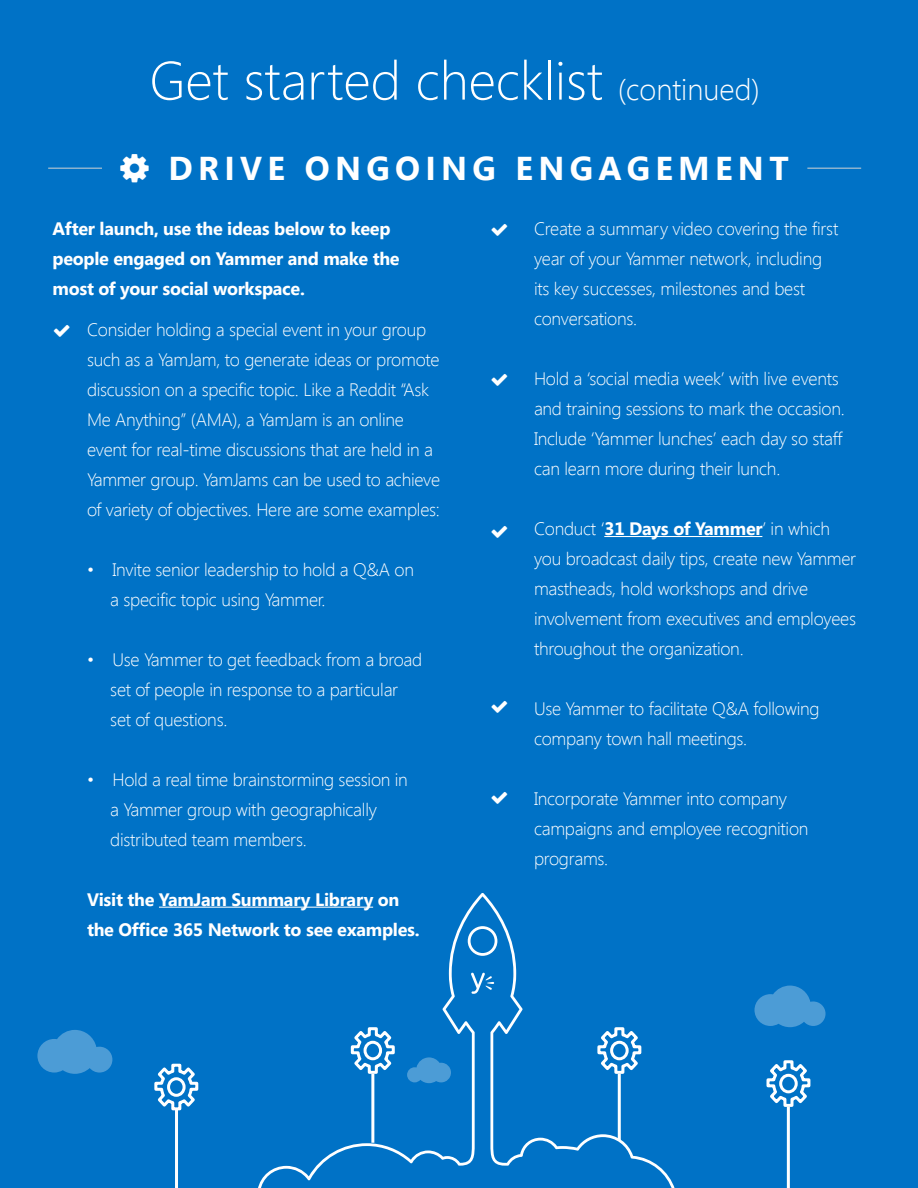
<style>
.page{position:relative;width:918px;height:1188px;background:#0072c6}
.page>*{position:absolute;margin:0;border:0;box-sizing:border-box;transform-origin:0 0}
.t1{font:300 54px "Segoe UI";color:#fff}
.t2{font:700 33px "Segoe UI";letter-spacing:.16em;color:#fff}
.t3{font:300 18px/30px "Segoe UI";letter-spacing:-.015em;color:#fff}
.t4{font:700 18px/30px "Segoe UI";letter-spacing:-.015em;color:#fff}
.s1{font-size:30px}
.s2{font-weight:700}
</style>
<div class="page">
<hr style="left:604px;top:536px;width:158px;height:1px;background:#fff">
<hr style="left:48px;top:168px;width:54px;height:1px;background:#d1d3d4">
<hr style="left:807px;top:168px;width:54px;height:1px;background:#d1d3d4">
<svg style="left:37px;top:1030px;width:61px;height:44px"></svg>
<svg style="left:98px;top:893px;width:728px;height:295px"></svg>
<hr style="left:371px;top:1074px;width:3px;height:69px;background:#fff">
<hr style="left:618px;top:1074px;width:3px;height:66px;background:#fff">
<hr style="left:787px;top:1107px;width:3px;height:81px;background:#fff">
<hr style="left:175px;top:1109px;width:3px;height:79px;background:#fff">
<svg style="left:596px;top:1026px;width:47px;height:49px"></svg>
<svg style="left:765px;top:1059px;width:47px;height:49px"></svg>
<svg style="left:153px;top:1062px;width:47px;height:50px"></svg>
<svg style="left:349px;top:1026px;width:47px;height:49px"></svg>
<h1 class="t1" style="left:149px;top:43px;width:612px">Get started checklist <span class="s1">(continued)</span></h1>
<h2 class="t2" style="left:169px;top:145px;width:622px">DRIVE ONGOING ENGAGEMENT</h2>
<p class="t4" style="left:52px;top:213px;width:349px">After launch, use the ideas below to keep people engaged on Yammer and make the most of your social workspace.</p>
<p class="t3" style="left:534px;top:213px;width:306px">Create a summary video covering the first year of your Yammer network, including its key successes, milestones and best conversations.</p>
<p class="t3" style="left:87px;top:314px;width:355px">Consider holding a special event in your group such as a YamJam, to generate ideas or promote discussion on a specific topic. Like a Reddit “Ask Me Anything” (AMA), a YamJam is an online event for real-time discussions that are held in a Yammer group. YamJams can be used to achieve of variety of objectives. Here are some examples:</p>
<p class="t3" style="left:534px;top:363px;width:312px">Hold a ‘social media week’ with live events and training sessions to mark the occasion.<br>Include ‘Yammer lunches’ each day so staff can learn more during their lunch.</p>
<p class="t3" style="left:534px;top:513px;width:324px">Conduct ‘<span class="s2">31 Days of Yammer</span>’ in which you broadcast daily tips, create new Yammer mastheads, hold workshops and drive involvement from executives and employees throughout the organization.</p>
<p class="t3" style="left:110px;top:554px;width:305px;text-indent:-23px">• Invite senior leadership to hold a Q&amp;A on a specific topic using Yammer.</p>
<p class="t3" style="left:110px;top:644px;width:313px;text-indent:-23px">• Use Yammer to get feedback from a broad set of people in response to a particular set of questions.</p>
<p class="t3" style="left:534px;top:693px;width:287px">Use Yammer to facilitate Q&amp;A following company town hall meetings.</p>
<p class="t3" style="left:110px;top:764px;width:299px;text-indent:-23px">• Hold a real time brainstorming session in a Yammer group with geographically distributed team members.</p>
<p class="t4" style="left:87px;top:884px;width:334px">Visit the YamJam Summary Library on the Office 365 Network to see examples.</p>
<p class="t3" style="left:534px;top:783px;width:276px">Incorporate Yammer into company campaigns and employee recognition programs.</p>
</div>
